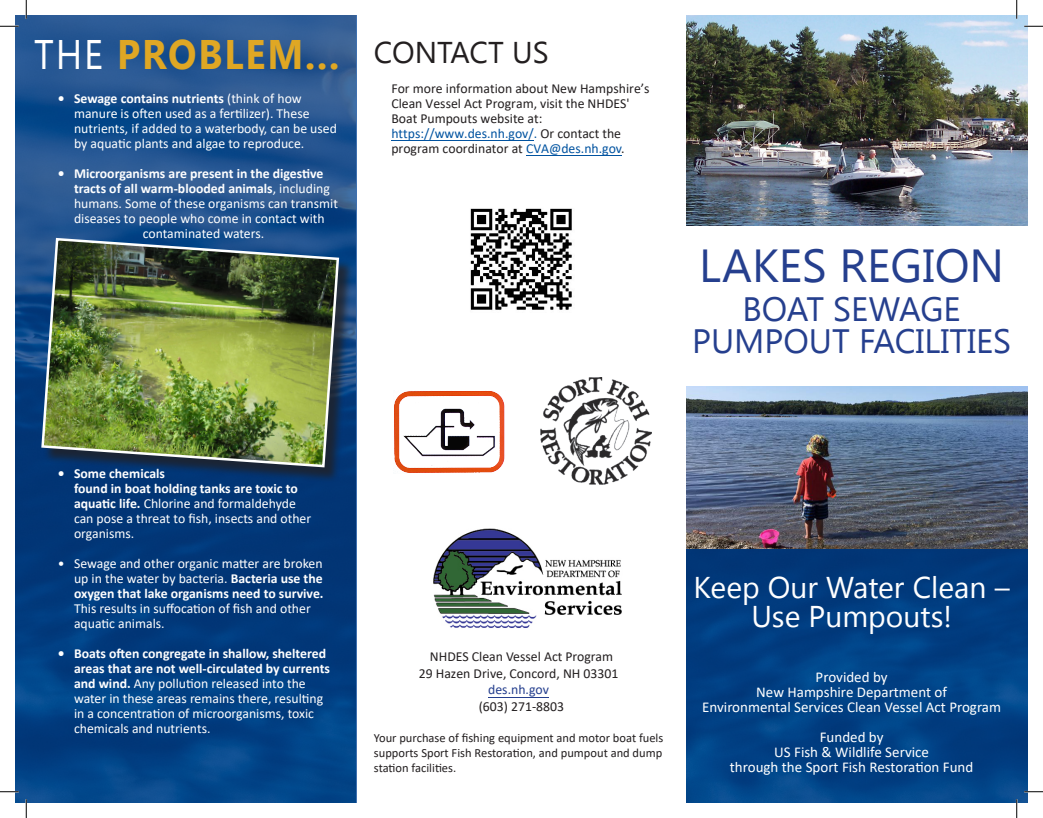
<style>
.page{position:relative;width:1043px;height:818px;background:#fff}
.page>*{position:absolute;margin:0;border:0;box-sizing:border-box;transform-origin:0 0}
.t1{font:46.25px "Gadugi";color:#253f8e}
.t2{font:700 41.25px "Gadugi";letter-spacing:.05em;color:#dfa724;scale:.91 1}
.t3{font:33.75px/32.5px "Gadugi";color:#253f8e;text-align:center}
.t4{font:30px/28.8px "Gadugi";color:#fff;text-align:center}
.t5{font:30px "Gadugi";color:#231f20}
.t6{font:15px/15px "Calibri";color:#fff;text-align:center}
.t7{font:13.75px/15px "Calibri";color:#fff}
.t8{font:13.75px/15px "Calibri";color:#231f20;text-align:center}
.t9{font:700 13.75px "Calibri";color:#fff}
.t10{font:12.5px/15px "Calibri";color:#231f20;text-align:justify}
.s1{font-weight:400;color:#fff}
.s2{color:#0153a0}
.s3{font-weight:700}
.s4{font-weight:400}
.s5{color:#253f8e}
</style>
<div class="page">
<div style="left:686px;top:541px;width:342px;height:261px;background:linear-gradient(to bottom,#00387a,#02458a)"></div>
<svg style="left:15px;top:15px;width:341px;height:787px;background:#0f4685"></svg>
<img style="left:686px;top:15px;width:342px;height:210px">
<img style="left:433px;top:528px;width:189px;height:100px">
<div style="left:44px;top:240px;width:310px;height:242px;background:#231f20;opacity:.75"></div>
<img style="left:40px;top:236px;width:300px;height:232px">
<img style="left:470px;top:208px;width:102px;height:102px">
<img style="left:394px;top:391px;width:111px;height:82px">
<img style="left:540px;top:377px;width:111px;height:107px">
<img style="left:686px;top:386px;width:342px;height:162px">
<svg style="left:0;top:25px;width:19px;height:2px"></svg>
<svg style="left:1024px;top:25px;width:18px;height:2px"></svg>
<svg style="left:0;top:790px;width:19px;height:2px"></svg>
<svg style="left:1024px;top:790px;width:18px;height:2px"></svg>
<svg style="left:25px;top:0;width:2px;height:19px"></svg>
<svg style="left:25px;top:799px;width:2px;height:19px"></svg>
<svg style="left:1015px;top:0;width:2px;height:19px"></svg>
<svg style="left:1015px;top:799px;width:2px;height:19px"></svg>
<hr style="left:391px;top:140px;width:142px;height:1px;background:#0153a0">
<hr style="left:526px;top:155px;width:96px;height:1px;background:#0153a0">
<hr style="left:488px;top:696px;width:61px;height:1px;background:#253f8e">
<p class="t2" style="left:34px;top:29px;width:337px"><span class="s1">THE</span> PROBLEM...</p>
<p class="t5" style="left:374px;top:34px;width:176px">CONTACT US</p>
<p class="t8" style="left:391px;top:80px;width:260px;text-align:left">For more information about New Hampshire’s Clean Vessel Act Program, visit the NHDES' Boat Pumpouts website at: <span class="s2">https://www.des.nh.gov/.</span> Or contact the program coordinator at <span class="s2">CVA@des.nh.gov</span>.</p>
<p class="t7" style="left:74px;top:90px;width:264px;text-indent:-16px"><span class="s3">• Sewage contains nutrients</span> (think of how manure is often used as a fertilizer). These nutrients, if added to a waterbody, can be used by aquatic plants and algae to reproduce.</p>
<p class="t9" style="left:58px;top:163px;width:267px">• Microorganisms are present in the digestive</p>
<p class="t9" style="left:74px;top:178px;width:257px">tracts of all warm-blooded animals<span class="s4">, including</span></p>
<p class="t7" style="left:74px;top:195px;width:265px">humans. Some of these organisms can transmit</p>
<p class="t7" style="left:74px;top:210px;width:252px">diseases to people who come in contact with</p>
<p class="t7" style="left:143px;top:225px;width:123px">contaminated waters.</p>
<p class="t1" style="left:699px;top:238px;width:306px">LAKES REGION</p>
<p class="t3" style="left:692px;top:292px;width:320px">BOAT SEWAGE<br>PUMPOUT FACILITIES</p>
<p class="t7" style="left:74px;top:465px;width:239px;text-indent:-16px"><span class="s3">• Some chemicals<br>found in boat holding tanks are toxic to aquatic life.</span> Chlorine and formaldehyde can pose a threat to fish, insects and other organisms.</p>
<p class="t7" style="left:74px;top:555px;width:251px;text-indent:-16px">• Sewage and other organic matter are broken up in the water by bacteria. <span class="s3">Bacteria use the oxygen that lake organisms need to survive.<br></span>This results in suffocation of fish and other aquatic animals.</p>
<p class="t7" style="left:74px;top:645px;width:257px;text-indent:-16px"><span class="s3">• Boats often congregate in shallow, sheltered areas that are not well-circulated by currents and wind.</span> Any pollution released into the water in these areas remains there, resulting in a concentration of microorganisms, toxic chemicals and nutrients.</p>
<p class="t8" style="left:419px;top:648px;width:201px;line-height:16.5px">NHDES Clean Vessel Act Program<br>29 Hazen Drive, Concord, NH 03301 <span class="s5">des.nh.gov<br></span>(603) 271-8803</p>
<p class="t10" style="left:374px;top:730px;width:291px">Your purchase of fishing equipment and motor boat fuels supports Sport Fish Restoration, and pumpout and dump station facilities.</p>
<p class="t4" style="left:693px;top:573px;width:317px">Keep Our Water Clean –<br>Use Pumpouts!</p>
<p class="t6" style="left:815px;top:669px;width:74px">Provided by</p>
<p class="t6" style="left:702px;top:684px;width:300px">New Hampshire Department of<br>Environmental Services Clean Vessel Act Program</p>
<p class="t6" style="left:819px;top:729px;width:65px">Funded by</p>
<p class="t6" style="left:774px;top:744px;width:156px">US Fish &amp; Wildlife Service</p>
<p class="t6" style="left:730px;top:759px;width:245px">through the Sport Fish Restoration Fund</p>
</div>
